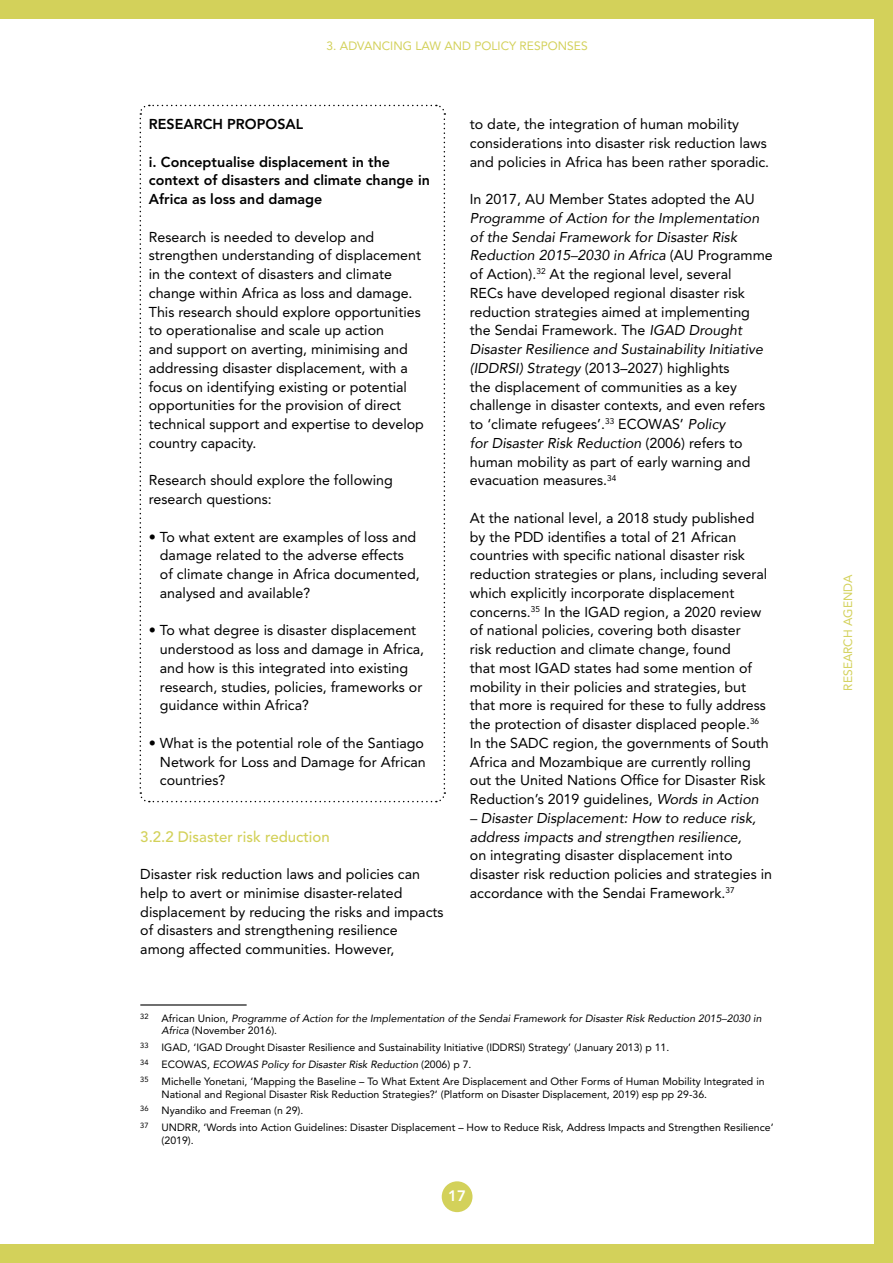
<style>
.page{position:relative;width:893px;height:1263px;background:#fff}
.page>*{position:absolute;margin:0;border:0;box-sizing:border-box;transform-origin:0 0}
.t1{font:500 15px "Avenir LT Std";color:#d3d15a}
.t2{font:800 15px "Avenir LT Std";color:#fff}
.t3{font:14.25px/18.8px "Avenir LT Std";color:#000}
.t4{font:italic 14.25px/18.8px "Avenir";color:#000}
.t5{font:800 14.25px/18.8px "Avenir LT Std";color:#000}
.t6{font:12px "Avenir LT Std";color:#d3d15a}
.t7{font:10.5px/16.8px "Avenir LT Std";color:#000}
.t8{font:italic 10.5px "Avenir";color:#000}
.s1{font-family:"Avenir LT Std";font-style:normal}
.s2{font-family:"Avenir";font-style:italic}
</style>
<div class="page">
<div style="left:874px;top:0;width:19px;height:1263px;background:#d3d15a"></div>
<div style="left:0;top:0;width:893px;height:19px;background:#d3d15a"></div>
<div style="left:0;top:1244px;width:893px;height:19px;background:#d3d15a"></div>
<div style="left:442px;top:1181px;width:30px;height:31px;background:#d3d15a;border-radius:50%"></div>
<svg style="left:139px;top:104px;width:307px;height:699px"></svg>
<hr style="left:140px;top:1004px;width:107px;height:1px;background:#000">
<p class="t6" style="left:327px;top:39px;width:263px">3. ADVANCING LAW AND POLICY RESPONSES</p>
<p class="t5" style="left:149px;top:115px;width:156px">RESEARCH PROPOSAL</p>
<p class="t5" style="left:149px;top:152px;width:283px">i. Conceptualise displacement in the context of disasters and climate change in<br>Africa as loss and damage</p>
<p class="t3" style="left:149px;top:227px;width:277px">Research is needed to develop and strengthen understanding of displacement in the context of disasters and climate change within Africa as loss and damage.<br>This research should explore opportunities to operationalise and scale up action<br>and support on averting, minimising and addressing disaster displacement, with a focus on identifying existing or potential opportunities for the provision of direct technical support and expertise to develop country capacity.</p>
<p class="t3" style="left:149px;top:471px;width:245px">Research should explore the following research questions:</p>
<p class="t3" style="left:160px;top:527px;width:261px;text-indent:-11px">• To what extent are examples of loss and damage related to the adverse effects of climate change in Africa documented, analysed and available?</p>
<p class="t3" style="left:160px;top:621px;width:266px;text-indent:-11px">• To what degree is disaster displacement understood as loss and damage in Africa, and how is this integrated into existing research, studies, policies, frameworks or guidance within Africa?</p>
<p class="t3" style="left:160px;top:734px;width:267px;text-indent:-11px">• What is the potential role of the Santiago<br>Network for Loss and Damage for African countries?</p>
<p class="t1" style="left:140px;top:828px;width:191px">3.2.2 Disaster risk reduction</p>
<p class="t3" style="left:140px;top:865px;width:305px">Disaster risk reduction laws and policies can help to avert or minimise disaster-related displacement by reducing the risks and impacts of disasters and strengthening resilience among affected communities. However,</p>
<p class="t3" style="left:470px;top:115px;width:301px">to date, the integration of human mobility considerations into disaster risk reduction laws and policies in Africa has been rather sporadic.</p>
<p class="t3" style="left:470px;top:190px;width:286px">In 2017, AU Member States adopted the AU</p>
<p class="t4" style="left:470px;top:208px;width:304px">Programme of Action for the Implementation of the Sendai Framework for Disaster Risk<br>Reduction 2015–2030 in Africa <span class="s1">(AU Programme</span></p>
<p class="t3" style="left:470px;top:265px;width:282px">of Action).<sup>32</sup> At the regional level, several RECs have developed regional disaster risk reduction strategies aimed at implementing the Sendai Framework. The <span class="s2">IGAD Drought</span></p>
<p class="t4" style="left:470px;top:340px;width:295px">Disaster Resilience and Sustainability Initiative</p>
<p class="t3" style="left:470px;top:359px;width:297px"><span class="s2">(IDDRSI) Strategy</span> (2013–2027) highlights<br>the displacement of communities as a key challenge in disaster contexts, and even refers to ‘climate refugees’.<sup>33</sup> ECOWAS’ <span class="s2">Policy</span></p>
<p class="t4" style="left:470px;top:433px;width:274px">for Disaster Risk Reduction <span class="s1">(2006) refers to</span></p>
<p class="t3" style="left:470px;top:452px;width:282px">human mobility as part of early warning and evacuation measures.<sup>34</sup></p>
<p class="t3" style="left:470px;top:509px;width:300px">At the national level, a 2018 study published by the PDD identifies a total of 21 African countries with specific national disaster risk reduction strategies or plans, including several which explicitly incorporate displacement concerns.<sup>35</sup> In the IGAD region, a 2020 review of national policies, covering both disaster<br>risk reduction and climate change, found<br>that most IGAD states had some mention of mobility in their policies and strategies, but that more is required for these to fully address the protection of disaster displaced people.<sup>36<br></sup>In the SADC region, the governments of South Africa and Mozambique are currently rolling out the United Nations Office for Disaster Risk Reduction’s 2019 guidelines, <span class="s2">Words in Action</span></p>
<p class="t4" style="left:470px;top:808px;width:288px">– Disaster Displacement: How to reduce risk, address impacts and strengthen resilience,</p>
<p class="t3" style="left:470px;top:846px;width:304px">on integrating disaster displacement into disaster risk reduction policies and strategies in accordance with the Sendai Framework.<sup>37</sup></p>
<p class="t8" style="left:140px;top:1012px;width:623px"><sup>32</sup> <span class="s1">African Union,</span> Programme of Action for the Implementation of the Sendai Framework for Disaster Risk Reduction 2015–2030 in</p>
<p class="t7" style="left:140px;top:1022px;width:531px;text-indent:21px"><span class="s2">Africa</span> (November 2016).<br><sup>33</sup> IGAD, ‘IGAD Drought Disaster Resilience and Sustainability Initiative (IDDRSI) Strategy’ (January 2013) p 11.</p>
<p class="t8" style="left:140px;top:1058px;width:333px"><sup>34</sup> <span class="s1">ECOWAS,</span> ECOWAS Policy for Disaster Risk Reduction <span class="s1">(2006) p 7.</span></p>
<p class="t7" style="left:162px;top:1075px;width:605px;line-height:12.6px;text-indent:-21px"><sup>35</sup> Michelle Yonetani, ‘Mapping the Baseline – To What Extent Are Displacement and Other Forms of Human Mobility Integrated in<br>National and Regional Disaster Risk Reduction Strategies?’ (Platform on Disaster Displacement, 2019) esp pp 29-36.</p>
<p class="t7" style="left:140px;top:1102px;width:635px"><sup>36</sup> Nyandiko and Freeman (n 29).<br><sup>37</sup> UNDRR, ‘Words into Action Guidelines: Disaster Displacement – How to Reduce Risk, Address Impacts and Strengthen Resilience’</p>
<p class="t7" style="left:162px;top:1132px;width:34px">(2019).</p>
<p class="t2" style="left:448px;top:1187px;width:19px">17</p>
<p class="t6" style="left:841px;top:691px;width:118px;rotate:-90deg">RESEARCH AGENDA</p>
</div>
